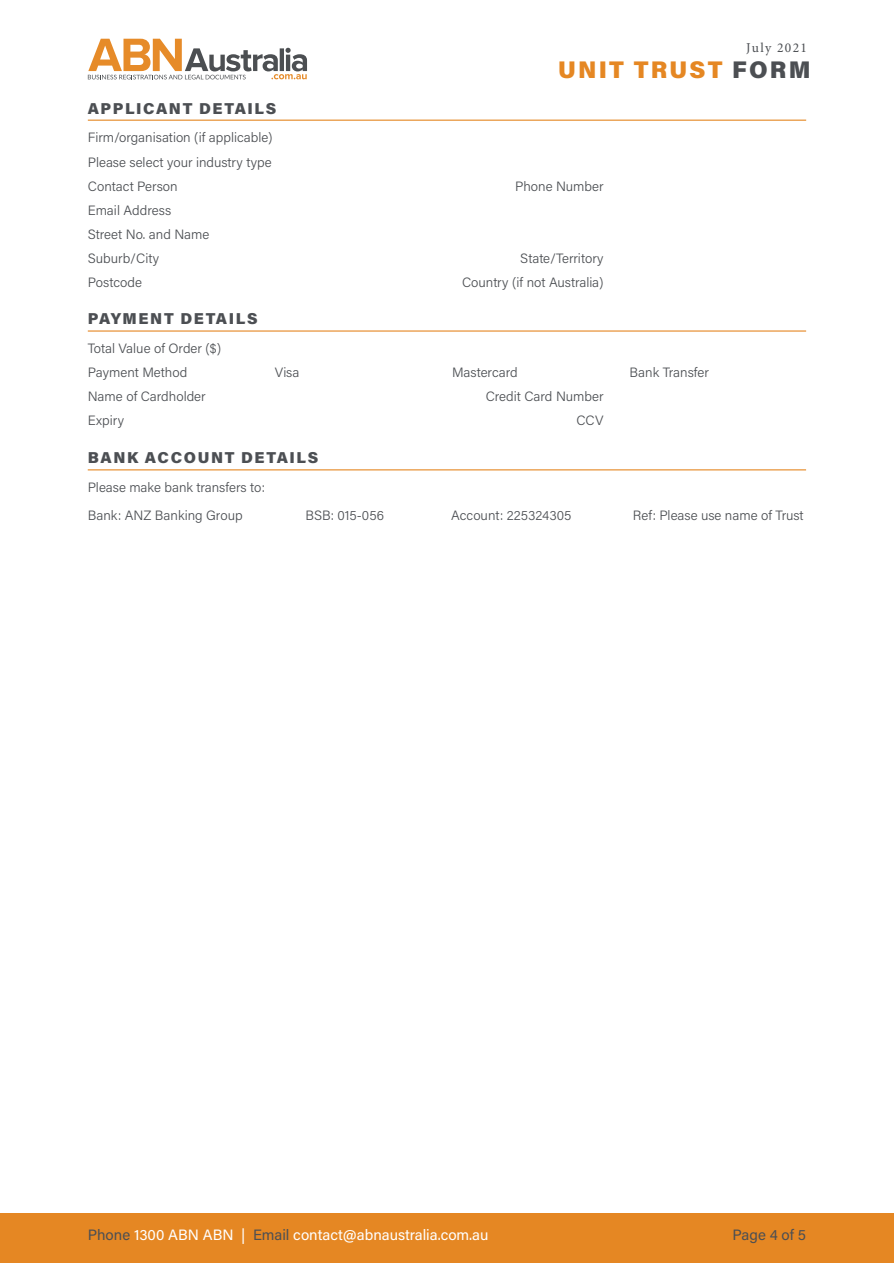
<style>
.page{position:relative;width:894px;height:1263px;background:#fff}
.page>*{position:absolute;margin:0;border:0;box-sizing:border-box;transform-origin:0 0}
.t1{font:900 24px "Acumin Pro";letter-spacing:.09em;color:#e58723}
.t2{font:900 15.75px "Acumin Pro";letter-spacing:.1em;color:#4c4f53}
.t3{font:15px "Acumin Pro";color:#fff}
.t4{font:15px "Acumin Pro";color:#4c4f53}
.t5{font:300 13.5px/24px "Acumin Pro";color:#4c4f53}
.t6{font:13.5px "Minion Pro";letter-spacing:.1em;color:#4c4f53}
.s1{color:#4c4f53}
</style>
<div class="page">
<div style="left:0;top:1213px;width:893px;height:50px;background:#e58723"></div>
<svg style="left:88px;top:39px;width:219px;height:40px"></svg>
<hr style="left:88px;top:330px;width:717px;height:1px;background:#e58723">
<hr style="left:88px;top:469px;width:717px;height:1px;background:#e58723">
<hr style="left:88px;top:120px;width:717px;height:1px;background:#e58723">
<p class="t2" style="left:88px;top:97px;width:190px">APPLICANT DETAILS</p>
<p class="t5" style="left:88px;top:125px;width:186px">Firm/organisation (if applicable)<br>Please select your industry type</p>
<p class="t6" style="left:745px;top:39px;width:63px">July 2021</p>
<h1 class="t1" style="left:558px;top:53px;width:254px">UNIT TRUST <span class="s1">FORM</span></h1>
<p class="t5" style="left:88px;top:173px;width:91px">Contact Person</p>
<p class="t5" style="left:515px;top:173px;width:90px">Phone Number</p>
<p class="t5" style="left:88px;top:197px;width:85px">Email Address</p>
<p class="t5" style="left:88px;top:221px;width:123px">Street No. and Name</p>
<p class="t5" style="left:88px;top:245px;width:73px">Suburb/City</p>
<p class="t5" style="left:520px;top:245px;width:85px">State/Territory</p>
<p class="t5" style="left:88px;top:269px;width:56px">Postcode</p>
<p class="t5" style="left:462px;top:269px;width:143px">Country (if not Australia)</p>
<p class="t2" style="left:88px;top:308px;width:171px">PAYMENT DETAILS</p>
<p class="t5" style="left:88px;top:336px;width:135px">Total Value of Order ($)<br>Payment Method</p>
<p class="t5" style="left:275px;top:360px;width:26px">Visa</p>
<p class="t5" style="left:452px;top:360px;width:67px">Mastercard</p>
<p class="t5" style="left:629px;top:360px;width:81px">Bank Transfer</p>
<p class="t5" style="left:88px;top:384px;width:119px">Name of Cardholder</p>
<p class="t5" style="left:485px;top:384px;width:119px">Credit Card Number</p>
<p class="t5" style="left:88px;top:408px;width:38px">Expiry</p>
<p class="t5" style="left:576px;top:408px;width:29px">CCV</p>
<p class="t2" style="left:88px;top:446px;width:232px">BANK ACCOUNT DETAILS</p>
<p class="t5" style="left:88px;top:472px;width:178px;line-height:28.3px">Please make bank transfers to:<br>Bank: ANZ Banking Group</p>
<p class="t5" style="left:305px;top:503px;width:80px">BSB: 015-056</p>
<p class="t5" style="left:451px;top:503px;width:122px">Account: 225324305</p>
<p class="t5" style="left:632px;top:503px;width:172px">Ref: Please use name of Trust</p>
<p class="t3" style="left:88px;top:1224px;width:402px"><span class="s1">Phone</span> 1300 ABN ABN | <span class="s1">Email</span> contact@abnaustralia.com.au</p>
<p class="t4" style="left:732px;top:1224px;width:75px">Page 4 of 5</p>
</div>
